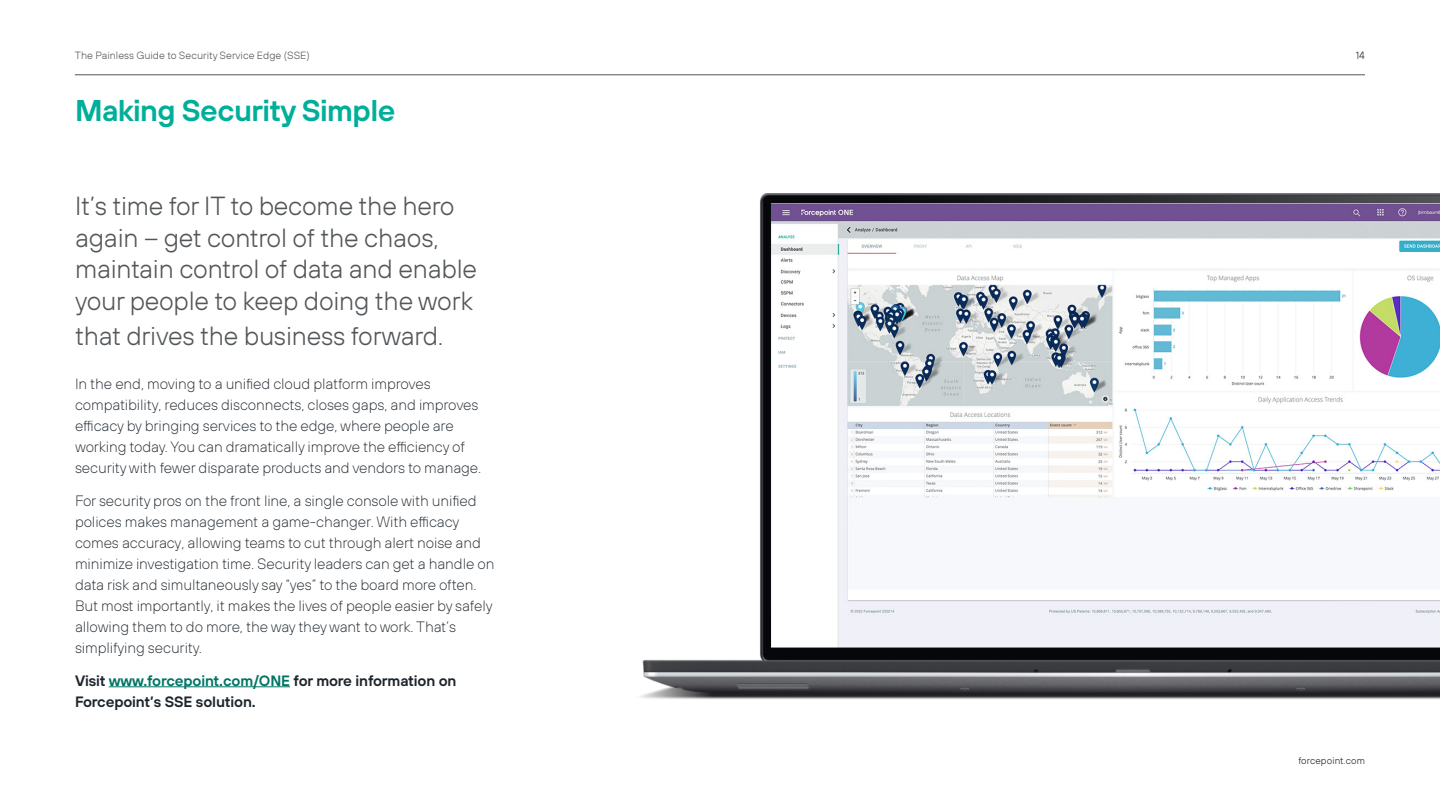
<style>
.page{position:relative;width:1440px;height:810px;background:#fff}
.page>*{position:absolute;margin:0;border:0;box-sizing:border-box;transform-origin:0 0}
.t1{font:600 30px "FP Sans";letter-spacing:-.02em;color:#00af9a}
.t2{font:300 26.25px/31.5px "FP Sans";letter-spacing:-.01em;color:#53575a}
.t3{font:200 15px/21px "FP Sans";letter-spacing:-.01em;color:#1d252c}
.t4{font:600 15px/21px "FP Sans";letter-spacing:-.01em;color:#1d252c}
.t5{font:300 10.5px "FP Sans";color:#53575a}
.t6{font:300 10.5px "FP Sans";color:#1d252c}
.t7{font:300 9.75px "FP Sans";letter-spacing:.01em;color:#1d252c}
.s1{color:#007565}
</style>
<div class="page">
<hr style="left:75px;top:75px;width:1290px;height:1px;background:#53575a">
<hr style="left:109px;top:686px;width:181px;height:1px;background:#007565">
<img style="left:640px;top:193px;width:800px;height:506px">
<p class="t5" style="left:75px;top:49px;width:237px">The Painless Guide to Security Service Edge (SSE)</p>
<p class="t6" style="left:1356px;top:49px;width:11px">14</p>
<h1 class="t1" style="left:75px;top:91px;width:322px">Making Security Simple</h1>
<h2 class="t2" style="left:75px;top:190px;width:404px">It’s time for IT to become the hero again – get control of the chaos, maintain control of data and enable your people to keep doing the work</h2>
<h2 class="t2" style="left:75px;top:320px;width:370px">that drives the business forward.</h2>
<p class="t3" style="left:75px;top:373px;width:408px">In the end, moving to a unified cloud platform improves compatibility, reduces disconnects, closes gaps, and improves efficacy by bringing services to the edge, where people are working today. You can dramatically improve the efficiency of security with fewer disparate products and vendors to manage.</p>
<p class="t3" style="left:75px;top:490px;width:421px">For security pros on the front line, a single console with unified polices makes management a game-changer. With efficacy comes accuracy, allowing teams to cut through alert noise and minimize investigation time. Security leaders can get a handle on data risk and simultaneously say “yes” to the board more often.<br>But most importantly, it makes the lives of people easier by safely allowing them to do more, the way they want to work. That’s simplifying security.</p>
<p class="t4" style="left:75px;top:669px;width:383px">Visit <span class="s1">www.forcepoint.com/ONE</span> for more information on<br>Forcepoint’s SSE solution.</p>
<p class="t7" style="left:1298px;top:755px;width:68px">forcepoint.com</p>
</div>
